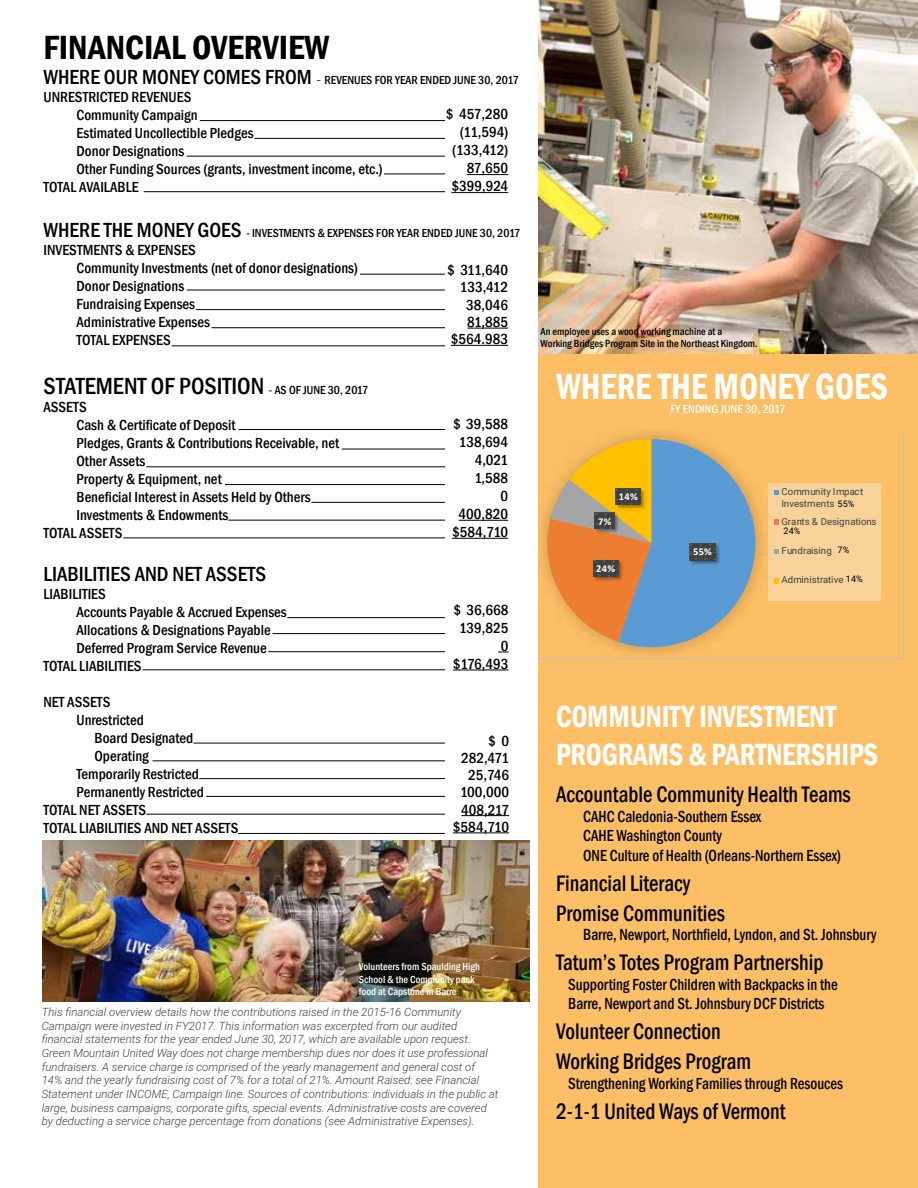
<style>
.page{position:relative;width:918px;height:1188px;background:#fff}
.page>*{position:absolute;margin:0;border:0;box-sizing:border-box;transform-origin:0 0}
.t1{font:600 condensed 37.5px "Franklin Gothic";color:#fff;scale:.91 1}
.t2{font:600 condensed 34.5px "Franklin Gothic";color:#000}
.t3{font:600 condensed 31.5px/37.8px "Franklin Gothic";letter-spacing:-.01em;color:#fff;scale:.91 1}
.t4{font:500 condensed 24px "Franklin Gothic";color:#000}
.t5{font:500 condensed 23.1px/30px "Franklin Gothic";color:#000;scale:.91 1}
.t6{font:500 condensed 21px "Franklin Gothic";color:#000}
.t7{font:500 condensed 16.5px/19.5px "Franklin Gothic";color:#000;scale:.91 1}
.t8{font:500 condensed 15px/18px "Franklin Gothic";color:#000;text-align:right}
.t9{font:500 condensed 12px "Franklin Gothic";color:#000}
.t10{font:500 condensed 12px "Franklin Gothic";color:#fff}
.t11{font:italic 300 11.4px/13.6px "Roboto";color:#414042}
.t12{font:500 condensed 10.5px/12.6px "Franklin Gothic";color:#000}
.t13{font:500 condensed 10.5px/12.6px "Franklin Gothic";color:#fff}
.t14{font:700 10.5px "Calibri";color:#fff}
.t15{font:9.6px/11.6px "Roboto";letter-spacing:.005em;color:#404040}
.t16{font:9px "Roboto";color:#000}
.s1{font-size:21px}
.s2{font-family:"Calibri";font-weight:300;font-stretch:normal;font-size:15px}
.s3{font-size:12px}
.s4{font-size:9px;color:#000}
</style>
<div class="page">
<div style="left:538px;top:0;width:380px;height:1188px;background:#fdbf65"></div>
<img style="left:42px;top:840px;width:487px;height:162px">
<hr style="left:467px;top:174px;width:41px;height:1px;background:#000">
<hr style="left:451px;top:192px;width:57px;height:1px;background:#000">
<hr style="left:200px;top:120px;width:245px;height:1px;background:#000">
<hr style="left:254px;top:138px;width:191px;height:1px;background:#000">
<hr style="left:187px;top:156px;width:258px;height:1px;background:#000">
<hr style="left:384px;top:174px;width:61px;height:1px;background:#000">
<hr style="left:144px;top:191px;width:301px;height:1px;background:#000">
<hr style="left:467px;top:328px;width:41px;height:1px;background:#000">
<hr style="left:451px;top:345px;width:57px;height:1px;background:#000">
<hr style="left:360px;top:274px;width:85px;height:1px;background:#000">
<hr style="left:196px;top:309px;width:249px;height:1px;background:#000">
<hr style="left:212px;top:327px;width:233px;height:1px;background:#000">
<hr style="left:172px;top:345px;width:273px;height:1px;background:#000">
<hr style="left:459px;top:520px;width:49px;height:1px;background:#000">
<hr style="left:452px;top:538px;width:56px;height:1px;background:#000">
<hr style="left:239px;top:429px;width:206px;height:1px;background:#000">
<hr style="left:342px;top:449px;width:103px;height:1px;background:#000">
<hr style="left:146px;top:466px;width:299px;height:1px;background:#000">
<hr style="left:225px;top:484px;width:220px;height:1px;background:#000">
<hr style="left:311px;top:502px;width:134px;height:1px;background:#000">
<hr style="left:228px;top:520px;width:217px;height:1px;background:#000">
<hr style="left:123px;top:538px;width:322px;height:1px;background:#000">
<hr style="left:453px;top:670px;width:56px;height:1px;background:#000">
<hr style="left:287px;top:617px;width:158px;height:1px;background:#000">
<hr style="left:273px;top:633px;width:172px;height:1px;background:#000">
<hr style="left:268px;top:651px;width:177px;height:1px;background:#000">
<hr style="left:142px;top:669px;width:303px;height:1px;background:#000">
<hr style="left:461px;top:815px;width:48px;height:1px;background:#000">
<hr style="left:453px;top:833px;width:56px;height:1px;background:#000">
<hr style="left:194px;top:743px;width:251px;height:1px;background:#000">
<hr style="left:153px;top:760px;width:292px;height:1px;background:#000">
<hr style="left:199px;top:778px;width:246px;height:1px;background:#000">
<hr style="left:206px;top:796px;width:239px;height:1px;background:#000">
<hr style="left:146px;top:814px;width:299px;height:1px;background:#000">
<hr style="left:238px;top:833px;width:207px;height:1px;background:#000">
<hr style="left:187px;top:290px;width:258px;height:1px;background:#000">
<svg style="left:538px;top:429px;width:366px;height:230px"></svg>
<img style="left:538px;top:0;width:380px;height:354px">
<h2 class="t2" style="left:44px;top:25px;width:287px">FINANCIAL OVERVIEW</h2>
<p class="t9" style="left:44px;top:73px;width:477px"><span class="s1">WHERE OUR MONEY COMES FROM</span> <span class="s2">-</span> REVENUES FOR YEAR ENDED JUNE 30, 2017</p>
<p class="t8" style="left:44px;top:88px;width:149px">UNRESTRICTED REVENUES</p>
<p class="t8" style="left:76px;top:106px;width:123px">Community Campaign</p>
<p class="t8" style="left:76px;top:124px;width:179px">Estimated Uncollectible Pledges</p>
<p class="t8" style="left:76px;top:142px;width:109px">Donor Designations</p>
<p class="t8" style="left:76px;top:160px;width:308px">Other Funding Sources (grants, investment income, etc.)</p>
<p class="t8" style="left:44px;top:178px;width:97px">TOTAL AVAILABLE</p>
<p class="t9" style="left:44px;top:226px;width:478px"><span class="s1">WHERE THE MONEY GOES</span> - INVESTMENTS &amp; EXPENSES FOR YEAR ENDED JUNE 30, 2017</p>
<p class="t8" style="left:76px;top:241px;width:283px;text-align:left;text-indent:-33px">INVESTMENTS &amp; EXPENSES<br>Community Investments (net of donor designations)<br>Donor Designations<br>Fundraising Expenses<br>Administrative Expenses<br>TOTAL EXPENSES</p>
<h3 class="t4" style="left:44px;top:370px;width:326px">STATEMENT OF POSITION <span class="s3">- AS OF JUNE 30, 2017</span></h3>
<p class="t8" style="left:44px;top:398px;width:45px">ASSETS</p>
<p class="t8" style="left:76px;top:416px;width:161px">Cash &amp; Certificate of Deposit</p>
<p class="t8" style="left:76px;top:434px;width:264px">Pledges, Grants &amp; Contributions Receivable, net</p>
<p class="t8" style="left:76px;top:452px;width:70px">Other Assets</p>
<p class="t8" style="left:76px;top:470px;width:147px">Property &amp; Equipment, net</p>
<p class="t8" style="left:76px;top:488px;width:236px">Beneficial Interest in Assets Held by Others</p>
<p class="t8" style="left:76px;top:506px;width:153px">Investments &amp; Endowments</p>
<p class="t8" style="left:44px;top:524px;width:80px">TOTAL ASSETS</p>
<h3 class="t6" style="left:44px;top:560px;width:224px">LIABILITIES AND NET ASSETS</h3>
<p class="t8" style="left:44px;top:585px;width:64px">LIABILITIES</p>
<p class="t8" style="left:76px;top:603px;width:212px">Accounts Payable &amp; Accrued Expenses</p>
<p class="t8" style="left:76px;top:621px;width:196px">Allocations &amp; Designations Payable</p>
<p class="t8" style="left:76px;top:639px;width:192px">Deferred Program Service Revenue</p>
<p class="t8" style="left:44px;top:657px;width:100px">TOTAL LIABILITIES</p>
<p class="t8" style="left:44px;top:693px;width:68px">NET ASSETS</p>
<p class="t8" style="left:76px;top:711px;width:69px">Unrestricted</p>
<p class="t8" style="left:94px;top:729px;width:100px">Board Designated</p>
<p class="t8" style="left:94px;top:747px;width:56px">Operating</p>
<p class="t8" style="left:76px;top:765px;width:124px">Temporarily Restricted</p>
<p class="t8" style="left:76px;top:783px;width:129px">Permanently Restricted</p>
<p class="t8" style="left:44px;top:801px;width:104px">TOTAL NET ASSETS</p>
<p class="t8" style="left:44px;top:819px;width:196px">TOTAL LIABILITIES AND NET ASSETS</p>
<p class="t8" style="left:446px;top:105px;width:64px">$ 457,280 (11,594) (133,412)<br>87,650 $399,924</p>
<p class="t8" style="left:447px;top:261px;width:63px;line-height:17.2px">$ 311,640<br>133,412<br>38,046<br>81,885 $564.983</p>
<p class="t8" style="left:452px;top:415px;width:58px">$ 39,588<br>138,694<br>4,021<br>1,588<br>0<br>400,820 $584,710</p>
<p class="t8" style="left:453px;top:601px;width:57px">$ 36,668<br>139,825<br>0 $176,493</p>
<p class="t8" style="left:453px;top:732px;width:58px;line-height:17.2px">$ 0<br>282,471<br>25,746<br>100,000<br>408,217 $584,710</p>
<p class="t13" style="left:359px;top:960px;width:123px">Volunteers from Spaulding High<br>School &amp; the Community pack food at Capstone in Barre</p>
<p class="t11" style="left:42px;top:1005px;width:458px">This financial overview details how the contributions raised in the 2015-16 Community Campaign were invested in FY2017. This information was excerpted from our audited financial statements for the year ended June 30, 2017, which are available upon request.<br>Green Mountain United Way does not charge membership dues nor does it use professional fundraisers. A service charge is comprised of the yearly management and general cost of 14% and the yearly fundraising cost of 7% for a total of 21%. Amount Raised: see Financial Statement under INCOME, Campaign line. Sources of contributions: individuals in the public at large, business campaigns, corporate gifts, special events. Administrative costs are covered by deducting a service charge percentage from donations (see Administrative Expenses).</p>
<p class="t12" style="left:541px;top:325px;width:219px">An employee uses a wood working machine at a<br>Working Bridges Program Site in the Northeast Kingdom.</p>
<h1 class="t1" style="left:556px;top:361px;width:366px">WHERE THE MONEY GOES</h1>
<p class="t10" style="left:671px;top:401px;width:117px">FY ENDING JUNE 30, 2017</p>
<p class="t14" style="left:619px;top:489px;width:20px">14%</p>
<p class="t15" style="left:781px;top:486px;width:83px">Community Impact<br>Investments <span class="s4">55%</span></p>
<p class="t15" style="left:781px;top:515px;width:97px">Grants &amp; Designations</p>
<p class="t15" style="left:781px;top:544px;width:52px">Fundraising</p>
<p class="t15" style="left:781px;top:574px;width:64px">Administrative</p>
<p class="t14" style="left:598px;top:514px;width:15px">7%</p>
<p class="t16" style="left:784px;top:524px;width:18px">24%</p>
<p class="t16" style="left:838px;top:543px;width:13px">7%</p>
<p class="t16" style="left:846px;top:573px;width:18px">14%</p>
<p class="t14" style="left:693px;top:545px;width:20px">55%</p>
<p class="t14" style="left:596px;top:561px;width:20px">24%</p>
<h3 class="t3" style="left:556px;top:697px;width:355px">COMMUNITY INVESTMENT<br>PROGRAMS &amp; PARTNERSHIPS</h3>
<h3 class="t5" style="left:556px;top:779px;width:325px">Accountable Community Health Teams</h3>
<p class="t7" style="left:583px;top:806px;width:285px">CAHC Caledonia-Southern Essex<br>CAHE Washington County<br>ONE Culture of Health (Orleans-Northern Essex)</p>
<h3 class="t5" style="left:556px;top:868px;width:187px">Financial Literacy<br>Promise Communities</h3>
<p class="t7" style="left:583px;top:925px;width:324px">Barre, Newport, Northfield, Lyndon, and St. Johnsbury</p>
<h3 class="t5" style="left:556px;top:947px;width:295px">Tatum’s Totes Program Partnership</h3>
<p class="t7" style="left:568px;top:974px;width:298px">Supporting Foster Children with Backpacks in the<br>Barre, Newport and St. Johnsbury DCF Districts</p>
<h3 class="t5" style="left:556px;top:1016px;width:216px">Volunteer Connection<br>Working Bridges Program</h3>
<p class="t7" style="left:568px;top:1073px;width:303px">Strengthening Working Families through Resouces</p>
<h3 class="t5" style="left:556px;top:1096px;width:254px">2-1-1 United Ways of Vermont</h3>
</div>
